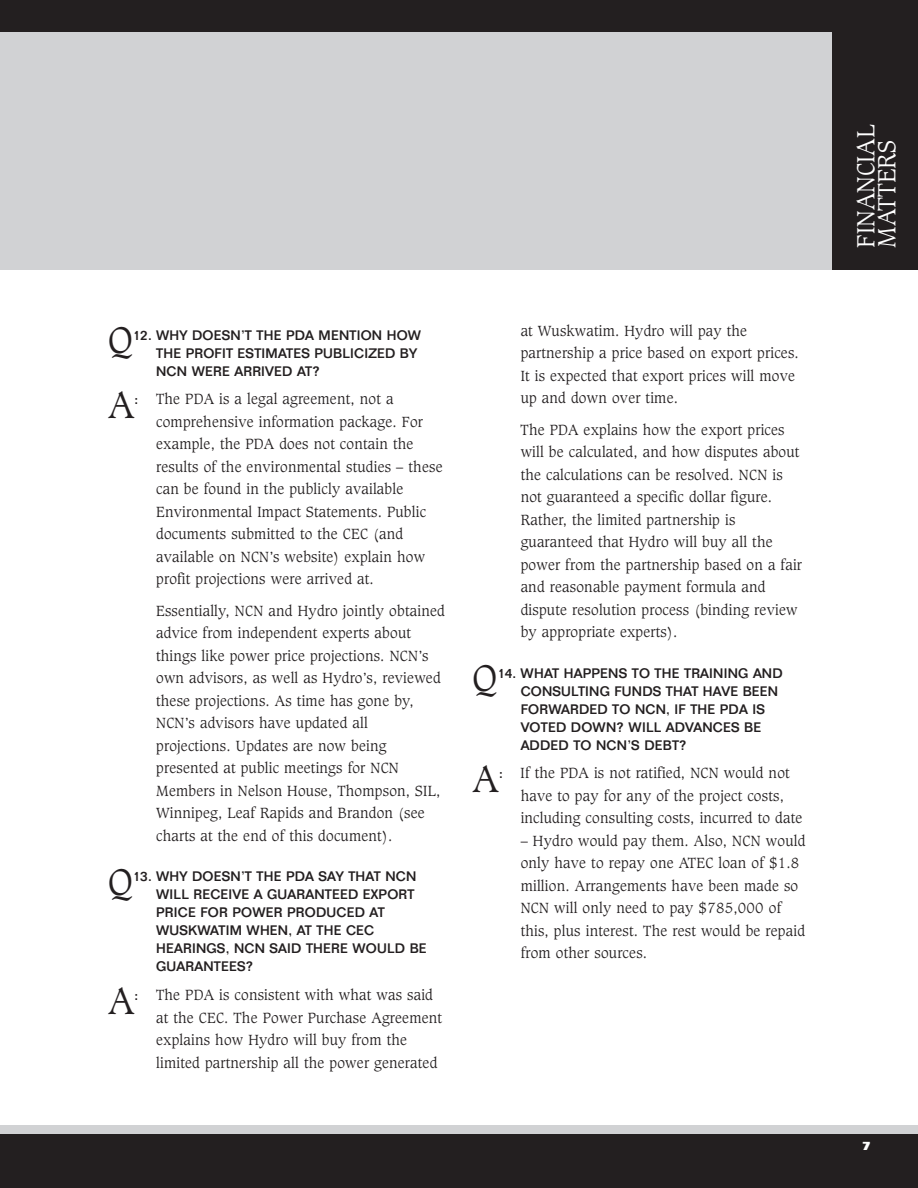
<style>
.page{position:relative;width:918px;height:1188px;background:#fff}
.page>*{position:absolute;margin:0;border:0;box-sizing:border-box;transform-origin:0 0}
.t1{font:300 36px "Caxton";color:#231f20}
.t2{font:300 24px/21px "Caxton";color:#fff}
.t3{font:300 14.25px/22.5px "Caxton";letter-spacing:.02em;color:#231f20}
.t4{font:500 13.5px/18px "Folio";letter-spacing:.015em;color:#231f20}
.t5{font:800 12px "Folio";color:#fff}
.s1{font-family:"Folio";font-weight:500;font-size:13.5px}
</style>
<div class="page">
<div style="left:0;top:27px;width:918px;height:243px;background:#d1d2d4"></div>
<div style="left:0;top:1134px;width:918px;height:54px;background:#231f20"></div>
<div style="left:0;top:1125px;width:918px;height:9px;background:#d1d2d4"></div>
<div style="left:0;top:0;width:918px;height:32px;background:#231f20"></div>
<div style="left:832px;top:0;width:86px;height:270px;background:#231f20"></div>
<h1 class="t1" style="left:108px;top:324px;width:26px">Q</h1>
<p class="t4" style="left:156px;top:328px;width:267px;text-indent:-23px">12. WHY DOESN’T THE PDA MENTION HOW<br>THE PROFIT ESTIMATES PUBLICIZED BY<br>NCN WERE ARRIVED AT?</p>
<h1 class="t1" style="left:108px;top:389px;width:27px">A</h1>
<p class="t3" style="left:156px;top:389px;width:288px;text-indent:-22px"><span class="s1">:</span> The PDA is a legal agreement, not a comprehensive information package. For example, the PDA does not contain the results of the environmental studies – these can be found in the publicly available Environmental Impact Statements. Public documents submitted to the CEC (and available on NCN’s website) explain how profit projections were arrived at.</p>
<p class="t3" style="left:156px;top:601px;width:290px">Essentially, NCN and Hydro jointly obtained advice from independent experts about things like power price projections. NCN’s own advisors, as well as Hydro’s, reviewed these projections. As time has gone by, NCN’s advisors have updated all projections. Updates are now being presented at public meetings for NCN Members in Nelson House, Thompson, SIL, Winnipeg, Leaf Rapids and Brandon (see charts at the end of this document).</p>
<h1 class="t1" style="left:108px;top:866px;width:26px">Q</h1>
<p class="t4" style="left:156px;top:869px;width:272px;text-indent:-23px">13. WHY DOESN’T THE PDA SAY THAT NCN<br>WILL RECEIVE A GUARANTEED EXPORT<br>PRICE FOR POWER PRODUCED AT<br>WUSKWATIM WHEN, AT THE CEC<br>HEARINGS, NCN SAID THERE WOULD BE<br>GUARANTEES?</p>
<h1 class="t1" style="left:108px;top:984px;width:27px">A</h1>
<p class="t3" style="left:156px;top:985px;width:287px;text-indent:-22px"><span class="s1">:</span> The PDA is consistent with what was said at the CEC. The Power Purchase Agreement explains how Hydro will buy from the limited partnership all the power generated</p>
<p class="t3" style="left:521px;top:320px;width:280px">at Wuskwatim. Hydro will pay the partnership a price based on export prices.<br>It is expected that export prices will move up and down over time.</p>
<p class="t3" style="left:521px;top:419px;width:283px">The PDA explains how the export prices will be calculated, and how disputes about the calculations can be resolved. NCN is not guaranteed a specific dollar figure.<br>Rather, the limited partnership is guaranteed that Hydro will buy all the power from the partnership based on a fair and reasonable payment formula and dispute resolution process (binding review by appropriate experts).</p>
<h1 class="t1" style="left:472px;top:662px;width:26px">Q</h1>
<p class="t4" style="left:521px;top:665px;width:264px;text-indent:-23px">14. WHAT HAPPENS TO THE TRAINING AND<br>CONSULTING FUNDS THAT HAVE BEEN<br>FORWARDED TO NCN, IF THE PDA IS<br>VOTED DOWN? WILL ADVANCES BE<br>ADDED TO NCN’S DEBT?</p>
<h1 class="t1" style="left:472px;top:762px;width:27px">A</h1>
<p class="t3" style="left:521px;top:763px;width:283px;text-indent:-22px"><span class="s1">:</span> If the PDA is not ratified, NCN would not have to pay for any of the project costs, including consulting costs, incurred to date</p>
<p class="t3" style="left:521px;top:830px;width:286px">– Hydro would pay them. Also, NCN would only have to repay one ATEC loan of $1.8 million. Arrangements have been made so NCN will only need to pay $785,000 of this, plus interest. The rest would be repaid from other sources.</p>
<h2 class="t2" style="left:857px;top:248px;width:125px;rotate:-90deg">FINANCIAL<br>MATTERS</h2>
<p class="t5" style="left:862px;top:1141px;width:10px">7</p>
</div>
